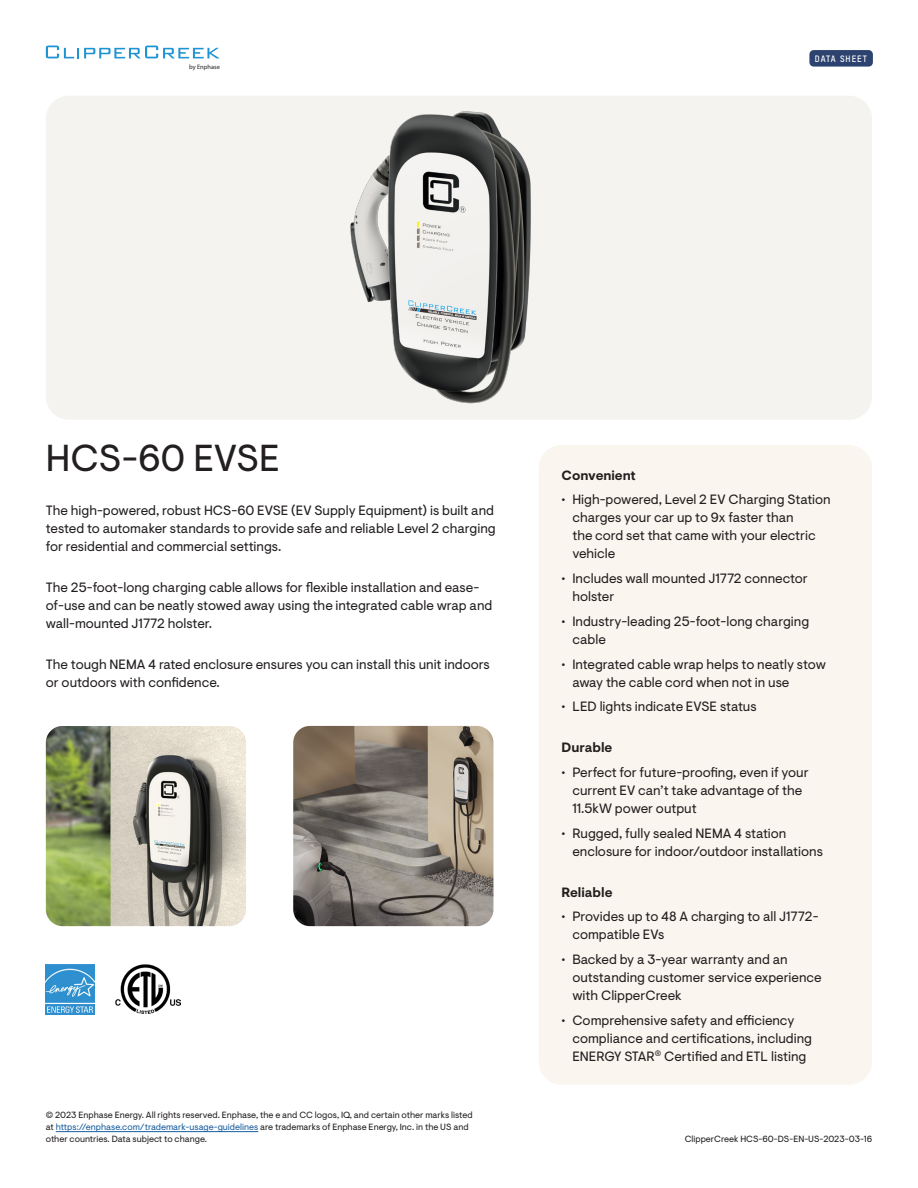
<style>
.page{position:relative;width:918px;height:1188px;background:#fff}
.page>*{position:absolute;margin:0;border:0;box-sizing:border-box;transform-origin:0 0}
.Feature_headline{font:37.5px "Enphase Visuelt";color:#231f20}
.Feature_paragraph{font:13.5px/18px "Enphase Visuelt";color:#231f20}
.Highlight_title{font:700 13.5px "Enphase Visuelt";color:#231f20}
.Footnote_left{font:9px/12px "Enphase Visuelt";color:#231f20}
.Label{font:9px "T Star Pro Bold";letter-spacing:.11em;color:#fff}
.t1{font:6.45px "Myriad Pro";color:#231f20}
.s1{color:#175d9e}
</style>
<div class="page">
<div style="left:46px;top:96px;width:826px;height:324px;background:#f4f3f0;border-radius:23px"></div>
<img style="left:350px;top:111px;width:181px;height:293px">
<hr style="left:56px;top:1131px;width:202px;height:1px;background:#175d9e">
<div style="left:809px;top:50px;width:64px;height:17px;background:#2c436f;border-radius:4px"></div>
<img style="left:293px;top:726px;width:200px;height:200px">
<img style="left:46px;top:726px;width:200px;height:200px">
<img style="left:46px;top:965px;width:48px;height:50px">
<img style="left:116px;top:965px;width:65px;height:48px">
<svg style="left:46px;top:46px;width:173px;height:12px"></svg>
<div style="left:539px;top:445px;width:333px;height:640px;background:#faf6ef;border-radius:23px"></div>
<p class="t1" style="left:189px;top:62px;width:32px">by Enphase</p>
<p class="Label" style="left:815px;top:52px;width:54px">DATA SHEET</p>
<p class="Feature_headline" style="left:46px;top:437px;width:236px">HCS-60 EVSE</p>
<p class="Feature_paragraph" style="left:46px;top:502px;width:451px;text-align:justify">The high-powered, robust HCS-60 EVSE (EV Supply Equipment) is built and tested to automaker standards to provide safe and reliable Level 2 charging for residential and commercial settings.</p>
<p class="Feature_paragraph" style="left:46px;top:579px;width:448px">The 25-foot-long charging cable allows for flexible installation and ease&shy;of-use and can be neatly stowed away using the integrated cable wrap and wall-mounted J1772 holster.</p>
<p class="Feature_paragraph" style="left:46px;top:656px;width:445px">The tough NEMA 4 rated enclosure ensures you can install this unit indoors or outdoors with confidence.</p>
<p class="Footnote_left" style="left:46px;top:1109px;width:428px">© 2023 Enphase Energy. All rights reserved. Enphase, the e and CC logos, IQ, and certain other marks listed at <span class="s1">https://enphase.com/trademark-usage-guidelines</span> are trademarks of Enphase Energy, Inc. in the US and other countries. Data subject to change.</p>
<p class="Highlight_title" style="left:562px;top:467px;width:76px">Convenient</p>
<p class="Feature_paragraph" style="left:572px;top:491px;width:260px;text-indent:-11px">• High-powered, Level 2 EV Charging Station charges your car up to 9x faster than<br>the cord set that came with your electric vehicle</p>
<p class="Feature_paragraph" style="left:572px;top:570px;width:237px;text-indent:-11px">• Includes wall mounted J1772 connector holster</p>
<p class="Feature_paragraph" style="left:572px;top:613px;width:238px;text-indent:-11px">• Industry-leading 25-foot-long charging cable</p>
<p class="Feature_paragraph" style="left:572px;top:655px;width:255px;text-indent:-11px">• Integrated cable wrap helps to neatly stow away the cable cord when not in use</p>
<p class="Feature_paragraph" style="left:562px;top:698px;width:197px">• LED lights indicate EVSE status</p>
<p class="Highlight_title" style="left:562px;top:740px;width:52px">Durable</p>
<p class="Feature_paragraph" style="left:572px;top:764px;width:238px;text-indent:-11px">• Perfect for future-proofing, even if your current EV can’t take advantage of the<br>11.5kW power output</p>
<p class="Feature_paragraph" style="left:572px;top:824px;width:252px;text-indent:-11px">• Rugged, fully sealed NEMA 4 station enclosure for indoor/outdoor installations</p>
<p class="Highlight_title" style="left:562px;top:884px;width:52px">Reliable</p>
<p class="Feature_paragraph" style="left:572px;top:908px;width:248px;text-indent:-11px">• Provides up to 48 A charging to all J1772- compatible EVs</p>
<p class="Feature_paragraph" style="left:572px;top:951px;width:251px;text-indent:-11px">• Backed by a 3-year warranty and an outstanding customer service experience with ClipperCreek</p>
<p class="Feature_paragraph" style="left:572px;top:1012px;width:241px;text-indent:-11px">• Comprehensive safety and efficiency compliance and certifications, including<br>ENERGY STAR<sup>®</sup> Certified and ETL listing</p>
<p class="Footnote_left" style="left:685px;top:1133px;width:189px">ClipperCreek HCS-60-DS-EN-US-2023-03-16</p>
</div>
